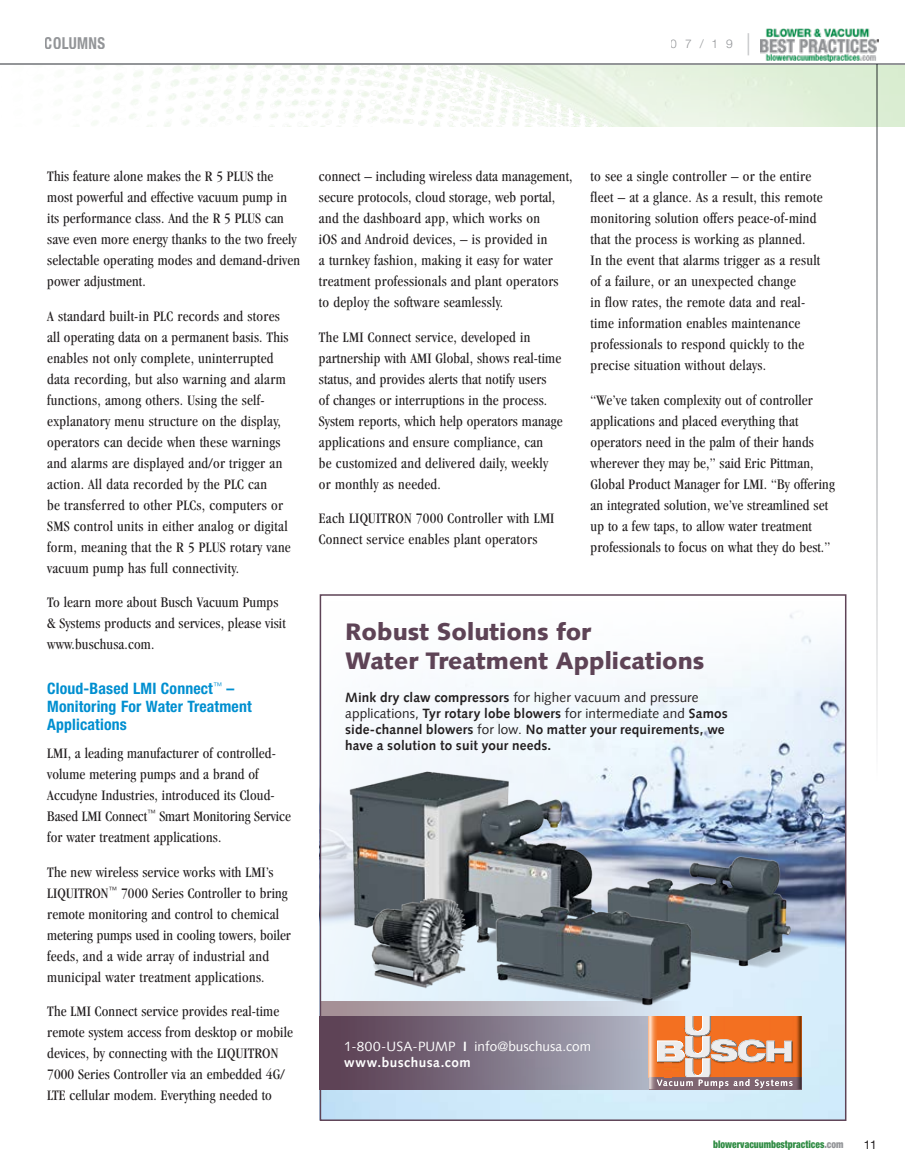
<style>
.page{position:relative;width:905px;height:1175px;background:#fff}
.page>*{position:absolute;margin:0;border:0;box-sizing:border-box;transform-origin:0 0}
.t1{font:300 condensed 30px "Helvetica Neue";color:#c7c8ca;scale:.9 1}
.t2{font:900 24px/28.8px "Syntax LT";color:#5e4356}
.t3{font:700 condensed 16.5px "Helvetica Neue";letter-spacing:.02em;color:#939598;scale:.9 1}
.t4{font:700 condensed 15.75px/18px "Helvetica Neue";letter-spacing:.01em;color:#008fd0}
.t5{font:condensed 15px/21px "Garamond";letter-spacing:.01em;color:#231f20}
.t6{font:700 13.5px/16.2px "Syntax LT";letter-spacing:.01em;color:#231f20}
.t7{font:13.5px/15.8px "Syntax LT";letter-spacing:.005em;color:#fff}
.t8{font:300 12px "Helvetica Neue LT Std";color:#939598}
.t9{font:12px "Helvetica Neue";color:#231f20}
.t10{font:900 condensed 10.5px "Helvetica Neue";color:#2f8b43;scale:.9 1}
.s1{font-weight:400}
.s2{font-weight:700}
.s3{color:#939598}
</style>
<div class="page">
<img style="left:93px;top:65px;width:811px;height:62px">
<img style="left:323px;top:635px;width:520px;height:482px">
<svg style="left:323px;top:614px;width:479px;height:388px;fill:#ebf4fc"></svg>
<div style="left:301px;top:569px;width:455px;height:159px;background:#fff"></div>
<svg style="left:323px;top:1016px;width:325px;height:73px;background:#7f7385"></svg>
<svg style="left:801px;top:1077px;width:1px;height:12px"></svg>
<img style="left:801px;top:1016px;width:1px;height:61px">
<img style="left:648px;top:1089px;width:153px;height:1px">
<img style="left:648px;top:1021px;width:8px;height:56px">
<img style="left:792px;top:1016px;width:9px;height:61px">
<img style="left:648px;top:1077px;width:153px;height:12px">
<svg style="left:656px;top:1016px;width:136px;height:72px;background:#dc946c"></svg>
<svg style="left:323px;top:1002px;width:164px;height:14px;background:#ab9ea5"></svg>
<div style="left:320px;top:594px;width:526px;height:526px;border:2px solid #5e4356"></div>
<img style="left:319px;top:746px;width:403px;height:225px">
<img style="left:595px;top:843px;width:217px;height:132px">
<img style="left:487px;top:876px;width:217px;height:145px">
<img style="left:360px;top:886px;width:115px;height:116px">
<svg style="left:876px;top:65px;width:1px;height:668px"></svg>
<hr style="left:0;top:64px;width:904px;height:1px;background:#939598">
<img style="left:760px;top:28px;width:118px;height:34px">
<p class="t3" style="left:45px;top:33px;width:68px">COLUMNS</p>
<p class="t8" style="left:670px;top:36px;width:63px">07/19</p>
<h1 class="t1" style="left:745px;top:28px;width:8px">|</h1>
<p class="t5" style="left:47px;top:166px;width:254px">This feature alone makes the R 5 PLUS the most powerful and effective vacuum pump in its performance class. And the R 5 PLUS can save even more energy thanks to the two freely selectable operating modes and demand-driven power adjustment.</p>
<p class="t5" style="left:47px;top:305px;width:245px">A standard built-in PLC records and stores all operating data on a permanent basis. This enables not only complete, uninterrupted data recording, but also warning and alarm functions, among others. Using the self&shy;explanatory menu structure on the display, operators can decide when these warnings and alarms are displayed and/or trigger an action. All data recorded by the PLC can<br>be transferred to other PLCs, computers or SMS control units in either analog or digital form, meaning that the R 5 PLUS rotary vane vacuum pump has full connectivity.</p>
<p class="t5" style="left:47px;top:592px;width:240px">To learn more about Busch Vacuum Pumps &amp; Systems products and services, please visit www.buschusa.com.</p>
<p class="t4" style="left:47px;top:679px;width:206px">Cloud-Based LMI Connect<sup>™</sup> –<br>Monitoring For Water Treatment<br>Applications</p>
<p class="t5" style="left:47px;top:742px;width:245px">LMI, a leading manufacturer of controlled&shy;volume metering pumps and a brand of Accudyne Industries, introduced its Cloud-Based LMI Connect<sup>™</sup> Smart Monitoring Service for water treatment applications.</p>
<p class="t5" style="left:47px;top:861px;width:245px">The new wireless service works with LMI’s LIQUITRON<sup>™</sup> 7000 Series Controller to bring remote monitoring and control to chemical metering pumps used in cooling towers, boiler feeds, and a wide array of industrial and municipal water treatment applications.</p>
<p class="t5" style="left:47px;top:1000px;width:247px">The LMI Connect service provides real-time remote system access from desktop or mobile devices, by connecting with the LIQUITRON 7000 Series Controller via an embedded 4G/ LTE cellular modem. Everything needed to</p>
<p class="t5" style="left:319px;top:166px;width:255px">connect – including wireless data management, secure protocols, cloud storage, web portal, and the dashboard app, which works on<br>iOS and Android devices, – is provided in<br>a turnkey fashion, making it easy for water treatment professionals and plant operators to deploy the software seamlessly.</p>
<p class="t5" style="left:319px;top:326px;width:245px">The LMI Connect service, developed in partnership with AMI Global, shows real-time status, and provides alerts that notify users<br>of changes or interruptions in the process.<br>System reports, which help operators manage applications and ensure compliance, can<br>be customized and delivered daily, weekly or monthly as needed.</p>
<p class="t5" style="left:319px;top:508px;width:237px">Each LIQUITRON 7000 Controller with LMI<br>Connect service enables plant operators</p>
<p class="t5" style="left:590px;top:166px;width:233px">to see a single controller – or the entire fleet – at a glance. As a result, this remote monitoring solution offers peace-of-mind that the process is working as planned.<br>In the event that alarms trigger as a result of a failure, or an unexpected change<br>in flow rates, the remote data and real&shy;time information enables maintenance professionals to respond quickly to the precise situation without delays.</p>
<p class="t5" style="left:590px;top:389px;width:246px">“We’ve taken complexity out of controller applications and placed everything that operators need in the palm of their hands wherever they may be,” said Eric Pittman, Global Product Manager for LMI. “By offering an integrated solution, we’ve streamlined set up to a few taps, to allow water treatment professionals to focus on what they do best.”</p>
<h2 class="t2" style="left:345px;top:617px;width:361px">Robust Solutions for<br>Water Treatment Applications</h2>
<p class="t6" style="left:345px;top:689px;width:384px">Mink dry claw compressors <span class="s1">for higher vacuum and pressure applications,</span> Tyr rotary lobe blowers <span class="s1">for intermediate and</span> Samos side-channel blowers <span class="s1">for low.</span> No matter your requirements, we have a solution to suit your needs.</p>
<p class="t7" style="left:344px;top:1038px;width:248px">1-800-USA-PUMP <span class="s2">I</span> info@buschusa.com <span class="s2">www.buschusa.com</span></p>
<p class="t10" style="left:713px;top:1137px;width:146px">blowervacuumbestpractices<span class="s3">.com</span></p>
<p class="t9" style="left:863px;top:1137px;width:15px">11</p>
</div>
